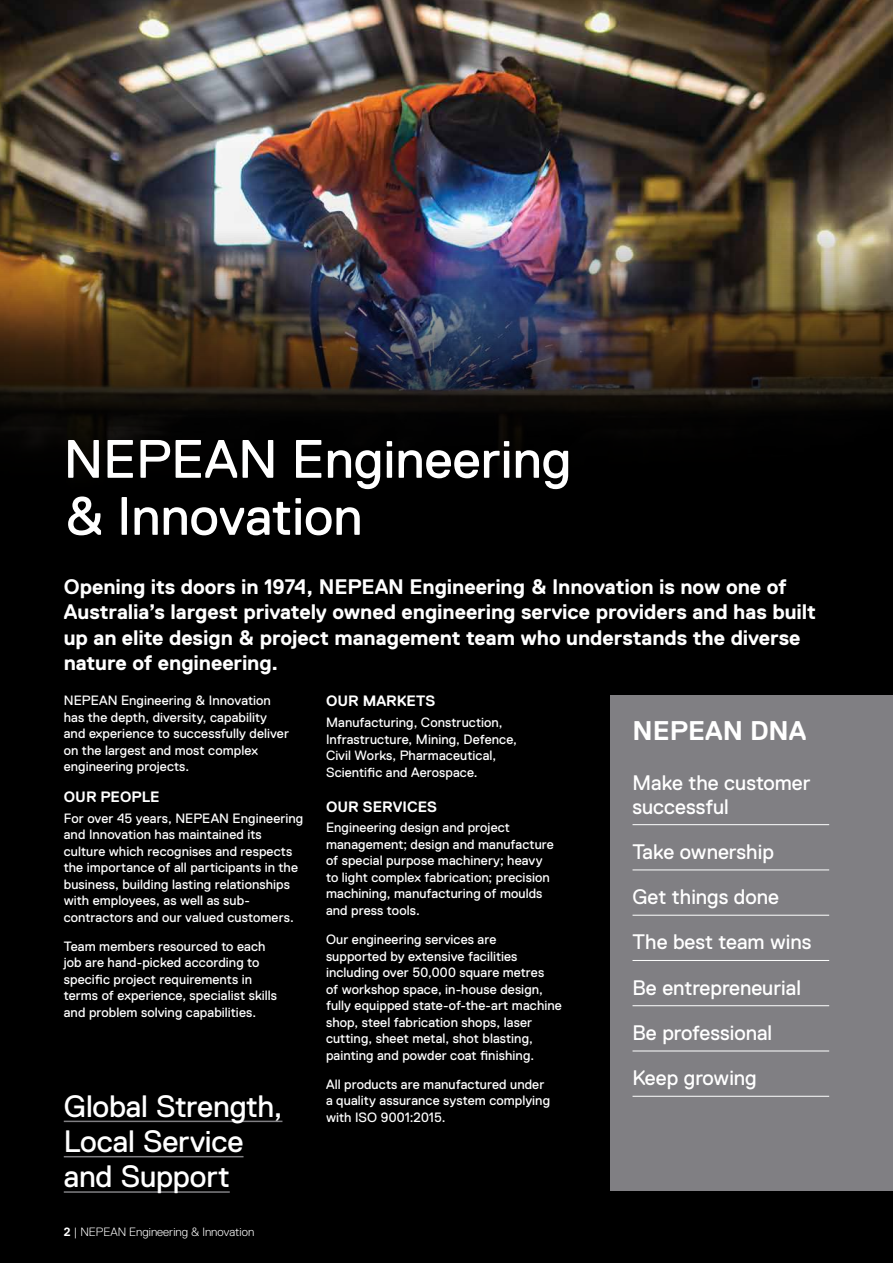
<style>
.page{position:relative;width:893px;height:1263px;background:#000}
.page>*{position:absolute;margin:0;border:0;box-sizing:border-box;transform-origin:0 0}
.t1{font:54px/57px "Replica Pro";color:#fff}
.t2{font:30.9px/35.4px "Replica Pro";letter-spacing:-.005em;color:#fff}
.t3{font:700 27px "Replica Pro";color:#fff}
.t4{font:700 21px/25.5px "Replica Pro";letter-spacing:-.005em;color:#fff}
.t5{font:21px/45.3px "Replica Pro";color:#fff}
.t6{font:700 15px "Replica Pro";letter-spacing:.005em;color:#fff}
.t7{font:13.5px/16.5px "Replica Pro";letter-spacing:.005em;color:#fff}
.t8{font:300 12px "Replica Std";color:#fff}
.s1{font-weight:700}
</style>
<div class="page">
<img style="left:0;top:0;width:893px;height:453px">
<div style="left:610px;top:695px;width:283px;height:495px;background:#807f83"></div>
<hr style="left:632px;top:824px;width:197px;height:1px;background:#fff">
<hr style="left:632px;top:869px;width:197px;height:1px;background:#fff">
<hr style="left:632px;top:915px;width:197px;height:1px;background:#fff">
<hr style="left:632px;top:960px;width:197px;height:1px;background:#fff">
<hr style="left:632px;top:1005px;width:197px;height:1px;background:#fff">
<hr style="left:632px;top:1050px;width:197px;height:1px;background:#fff">
<hr style="left:632px;top:1096px;width:197px;height:1px;background:#fff">
<hr style="left:64px;top:1120px;width:218px;height:2px;background:#807f83">
<hr style="left:64px;top:1156px;width:180px;height:1px;background:#807f83">
<hr style="left:64px;top:1191px;width:166px;height:2px;background:#807f83">
<h1 class="t1" style="left:64px;top:431px;width:509px">NEPEAN Engineering &amp; Innovation</h1>
<p class="t4" style="left:64px;top:574px;width:754px">Opening its doors in 1974, NEPEAN Engineering &amp; Innovation is now one of Australia’s largest privately owned engineering service providers and has built up an elite design &amp; project management team who understands the diverse nature of engineering.</p>
<p class="t7" style="left:64px;top:692px;width:227px">NEPEAN Engineering &amp; Innovation has the depth, diversity, capability and experience to successfully deliver on the largest and most complex engineering projects.</p>
<p class="t6" style="left:64px;top:788px;width:97px">OUR PEOPLE</p>
<p class="t7" style="left:64px;top:810px;width:241px">For over 45 years, NEPEAN Engineering and Innovation has maintained its culture which recognises and respects the importance of all participants in the business, building lasting relationships with employees, as well as sub&shy;contractors and our valued customers.</p>
<p class="t7" style="left:64px;top:938px;width:215px">Team members resourced to each job are hand-picked according to specific project requirements in terms of experience, specialist skills and problem solving capabilities.</p>
<h2 class="t2" style="left:64px;top:1088px;width:220px">Global Strength,<br>Local Service and Support</h2>
<p class="t8" style="left:64px;top:1225px;width:192px"><span class="s1">2</span> | NEPEAN Engineering &amp; Innovation</p>
<p class="t6" style="left:326px;top:693px;width:111px">OUR MARKETS</p>
<p class="t7" style="left:326px;top:714px;width:193px">Manufacturing, Construction,<br>Infrastructure, Mining, Defence,<br>Civil Works, Pharmaceutical,<br>Scientific and Aerospace.</p>
<p class="t6" style="left:326px;top:798px;width:113px">OUR SERVICES</p>
<p class="t7" style="left:326px;top:819px;width:229px">Engineering design and project management; design and manufacture of special purpose machinery; heavy to light complex fabrication; precision machining, manufacturing of moulds and press tools.</p>
<p class="t7" style="left:326px;top:931px;width:237px">Our engineering services are<br>supported by extensive facilities including over 50,000 square metres<br>of workshop space, in-house design, fully equipped state-of-the-art machine shop, steel fabrication shops, laser cutting, sheet metal, shot blasting, painting and powder coat finishing.</p>
<p class="t7" style="left:326px;top:1076px;width:226px">All products are manufactured under a quality assurance system complying with ISO 9001:2015.</p>
<h3 class="t3" style="left:632px;top:716px;width:175px">NEPEAN DNA</h3>
<h3 class="t5" style="left:632px;top:770px;width:180px;line-height:24px">Make the customer successful</h3>
<h3 class="t5" style="left:632px;top:829px;width:180px">Take ownership<br>Get things done<br>The best team wins<br>Be entrepreneurial<br>Be professional<br>Keep growing</h3>
</div>
